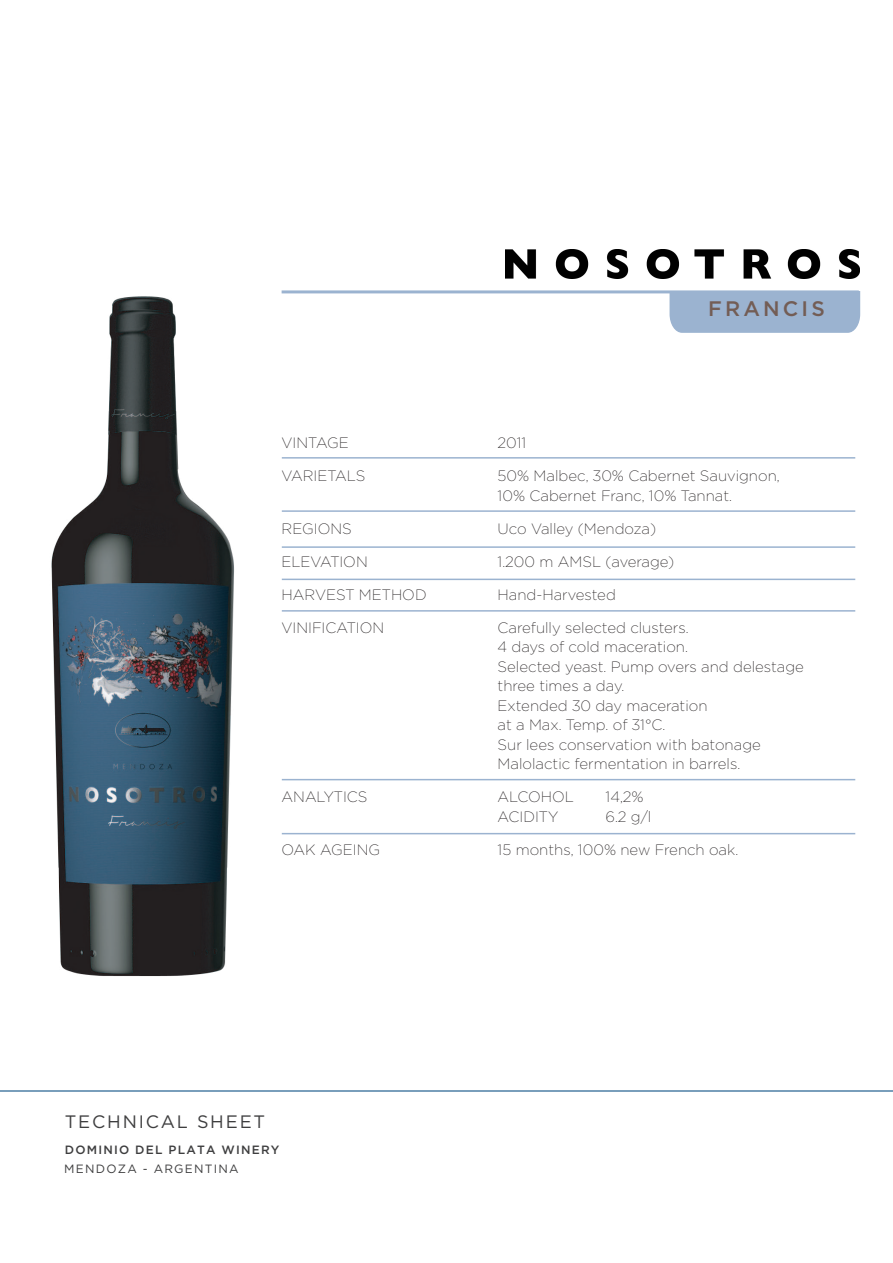
<style>
.page{position:relative;width:893px;height:1263px;background:#fff}
.page>*{position:absolute;margin:0;border:0;box-sizing:border-box;transform-origin:0 0}
.t1{font:500 21px "Gotham";letter-spacing:.15em;color:#735d55}
.t2{font:18px "Gotham";letter-spacing:.1em;color:#3e3e3f}
.t3{font:300 15px/19.5px "Gotham Ex";color:#231f20}
.t4{font:500 12px "Gotham";letter-spacing:.1em;color:#3e3e3f}
.t5{font:12px "Gotham";letter-spacing:.1em;color:#3e3e3f}
</style>
<div class="page">
<div style="left:669px;top:291px;width:192px;height:42px;background:#9bb3d0"></div>
<hr style="left:282px;top:290px;width:577px;height:3px;background:#9bb3d0">
<hr style="left:282px;top:510px;width:573px;height:2px;background:#9bb3d0">
<hr style="left:282px;top:457px;width:573px;height:2px;background:#9bb3d0">
<hr style="left:282px;top:546px;width:573px;height:2px;background:#9bb3d0">
<hr style="left:282px;top:579px;width:573px;height:1px;background:#9bb3d0">
<hr style="left:282px;top:610px;width:573px;height:2px;background:#9bb3d0">
<hr style="left:282px;top:779px;width:573px;height:1px;background:#9bb3d0">
<hr style="left:282px;top:833px;width:573px;height:1px;background:#9bb3d0">
<hr style="left:0;top:1090px;width:893px;height:2px;background:#799ebb">
<img style="left:506px;top:249px;width:353px;height:29px">
<img style="left:51px;top:296px;width:183px;height:681px">
<h1 class="t1" style="left:708px;top:297px;width:118px">FRANCIS</h1>
<p class="t3" style="left:282px;top:433px;width:69px">VINTAGE</p>
<p class="t3" style="left:498px;top:433px;width:30px">2011</p>
<p class="t3" style="left:282px;top:466px;width:85px">VARIETALS</p>
<p class="t3" style="left:498px;top:466px;width:284px">50% Malbec, 30% Cabernet Sauvignon,<br>10% Cabernet Franc, 10% Tannat.</p>
<p class="t3" style="left:282px;top:518px;width:72px">REGIONS</p>
<p class="t3" style="left:498px;top:518px;width:160px">Uco Valley (Mendoza)</p>
<p class="t3" style="left:282px;top:551px;width:88px">ELEVATION</p>
<p class="t3" style="left:498px;top:551px;width:178px">1.200 m AMSL (average)</p>
<p class="t3" style="left:282px;top:584px;width:147px">HARVEST METHOD</p>
<p class="t3" style="left:498px;top:584px;width:120px">Hand-Harvested</p>
<p class="t3" style="left:282px;top:617px;width:104px">VINIFICATION</p>
<p class="t3" style="left:498px;top:617px;width:308px">Carefully selected clusters.<br>4 days of cold maceration.<br>Selected yeast. Pump overs and delestage three times a day.<br>Extended 30 day maceration<br>at a Max. Temp. of 31°C.<br>Sur lees conservation with batonage<br>Malolactic fermentation in barrels.</p>
<p class="t3" style="left:282px;top:787px;width:87px">ANALYTICS</p>
<p class="t3" style="left:498px;top:787px;width:78px">ALCOHOL</p>
<p class="t3" style="left:606px;top:787px;width:39px">14,2%</p>
<p class="t3" style="left:498px;top:806px;width:62px">ACIDITY</p>
<p class="t3" style="left:606px;top:806px;width:47px">6.2 g/l</p>
<p class="t3" style="left:282px;top:839px;width:100px">OAK AGEING</p>
<p class="t3" style="left:498px;top:839px;width:242px">15 months, 100% new French oak.</p>
<p class="t2" style="left:65px;top:1111px;width:202px">TECHNICAL SHEET</p>
<p class="t5" style="left:64px;top:1162px;width:176px">MENDOZA - ARGENTINA</p>
<p class="t4" style="left:65px;top:1142px;width:216px">DOMINIO DEL PLATA WINERY</p>
</div>
